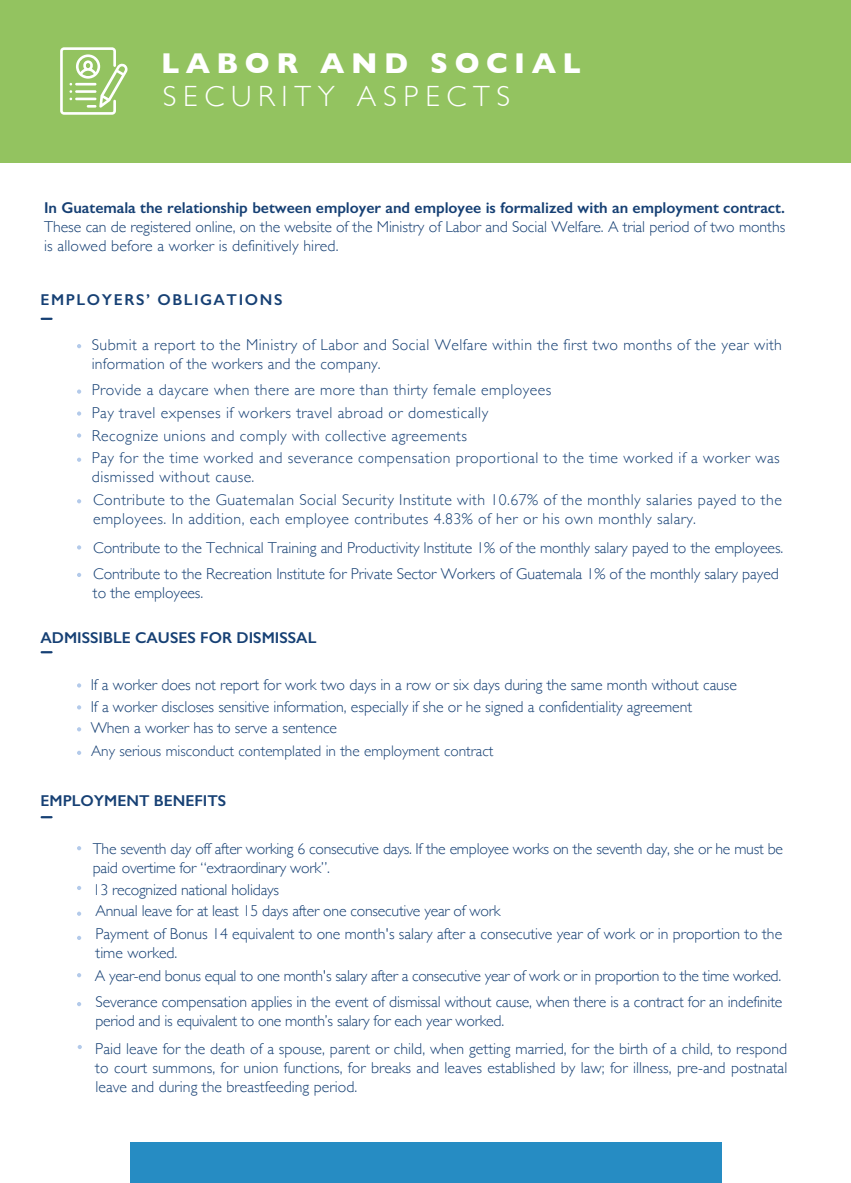
<style>
.page{position:relative;width:851px;height:1183px;background:#fff}
.page>*{position:absolute;margin:0;border:0;box-sizing:border-box;transform-origin:0 0}
.t1{font:300 29.25px "Gill Sans";letter-spacing:.23em;color:#fff}
.t2{font:700 29.25px "Gill Sans";letter-spacing:.22em;color:#fff}
.t3{font:300 15.75px/18.9px "Gill Sans";letter-spacing:-.005em;color:#164074}
.t4{font:300 15.75px/22.7px "Gill Sans";letter-spacing:.03em;color:#164074}
.t5{font:600 15.75px "Gill Sans";color:#164074}
.t6{font:300 15.75px/18.9px "Gill Sans";letter-spacing:.025em;color:#164074}
.t7{font:600 15.75px "Gill Sans";letter-spacing:.1em;color:#164074}
.t8{font:300 15.3px "Gill Sans";color:#164074}
</style>
<div class="page">
<div style="left:130px;top:1142px;width:591px;height:41px;background:#268cc3"></div>
<svg style="left:42px;top:318px;width:10px;height:2px"></svg>
<svg style="left:42px;top:651px;width:10px;height:2px"></svg>
<svg style="left:42px;top:816px;width:10px;height:2px"></svg>
<svg style="left:77px;top:344px;width:4px;height:4px"></svg>
<svg style="left:77px;top:389px;width:4px;height:5px"></svg>
<svg style="left:77px;top:411px;width:4px;height:5px"></svg>
<svg style="left:77px;top:433px;width:4px;height:4px"></svg>
<svg style="left:77px;top:457px;width:4px;height:5px"></svg>
<svg style="left:77px;top:499px;width:4px;height:4px"></svg>
<svg style="left:77px;top:545px;width:4px;height:4px"></svg>
<svg style="left:77px;top:573px;width:4px;height:4px"></svg>
<svg style="left:77px;top:683px;width:4px;height:4px"></svg>
<svg style="left:77px;top:846px;width:4px;height:4px"></svg>
<svg style="left:77px;top:727px;width:4px;height:4px"></svg>
<svg style="left:77px;top:911px;width:4px;height:5px"></svg>
<svg style="left:77px;top:705px;width:4px;height:4px"></svg>
<svg style="left:77px;top:886px;width:4px;height:4px"></svg>
<svg style="left:77px;top:750px;width:4px;height:5px"></svg>
<svg style="left:77px;top:935px;width:4px;height:5px"></svg>
<svg style="left:77px;top:973px;width:4px;height:4px"></svg>
<svg style="left:77px;top:1002px;width:4px;height:4px"></svg>
<svg style="left:78px;top:1045px;width:4px;height:4px"></svg>
<div style="left:0;top:0;width:850px;height:162px;background:#93c360"></div>
<svg style="left:60px;top:47px;width:68px;height:68px"></svg>
<h1 class="t2" style="left:161px;top:40px;width:421px">LABOR AND SOCIAL</h1>
<h1 class="t1" style="left:163px;top:74px;width:349px">SECURITY ASPECTS</h1>
<p class="t5" style="left:44px;top:198px;width:742px">In Guatemala the relationship between employer and employee is formalized with an employment contract.</p>
<p class="t3" style="left:44px;top:217px;width:742px">These can de registered online, on the website of the Ministry of Labor and Social Welfare. A trial period of two months is allowed before a worker is definitively hired.</p>
<p class="t7" style="left:41px;top:290px;width:243px">EMPLOYERS’ OBLIGATIONS</p>
<p class="t6" style="left:92px;top:335px;width:691px">Submit a report to the Ministry of Labor and Social Welfare within the first two months of the year with information of the workers and the company.</p>
<p class="t4" style="left:92px;top:378px;width:689px">Provide a daycare when there are more than thirty female employees<br>Pay travel expenses if workers travel abroad or domestically<br>Recognize unions and comply with collective agreements<br>Pay for the time worked and severance compensation proportional to the time worked if a worker was</p>
<p class="t4" style="left:92px;top:465px;width:691px">dismissed without cause.<br>Contribute to the Guatemalan Social Security Institute with 10.67% of the monthly salaries payed to the</p>
<p class="t3" style="left:93px;top:503px;width:691px;line-height:29.5px">employees. In addition, each employee contributes 4.83% of her or his own monthly salary.<br>Contribute to the Technical Training and Productivity Institute 1% of the monthly salary payed to the employees.</p>
<p class="t3" style="left:93px;top:564px;width:687px">Contribute to the Recreation Institute for Private Sector Workers of Guatemala 1% of the monthly salary payed to the employees.</p>
<p class="t5" style="left:40px;top:628px;width:277px">ADMISSIBLE CAUSES FOR DISMISSAL</p>
<p class="t3" style="left:91px;top:674px;width:647px">If a worker does not report for work two days in a row or six days during the same month without cause</p>
<p class="t3" style="left:91px;top:695px;width:602px;line-height:21.8px">If a worker discloses sensitive information, especially if she or he signed a confidentiality agreement<br>When a worker has to serve a sentence</p>
<p class="t8" style="left:91px;top:738px;width:404px">Any serious misconduct contemplated in the employment contract</p>
<p class="t5" style="left:40px;top:791px;width:187px">EMPLOYMENT BENEFITS</p>
<p class="t3" style="left:93px;top:838px;width:692px">The seventh day off after working 6 consecutive days. If the employee works on the seventh day, she or he must be paid overtime for “extraordinary work”.</p>
<p class="t3" style="left:95px;top:899px;width:688px;line-height:22.3px">Annual leave for at least 15 days after one consecutive year of work<br>Payment of Bonus 14 equivalent to one month's salary after a consecutive year of work or in proportion to the</p>
<p class="t3" style="left:95px;top:940px;width:688px;line-height:22.9px">time worked.<br>A year-end bonus equal to one month's salary after a consecutive year of work or in proportion to the time worked.</p>
<p class="t3" style="left:95px;top:992px;width:688px">Severance compensation applies in the event of dismissal without cause, when there is a contract for an indefinite period and is equivalent to one month’s salary for each year worked.</p>
<p class="t3" style="left:93px;top:880px;width:188px">13 recognized national holidays</p>
<p class="t3" style="left:95px;top:1038px;width:693px;text-align:justify">Paid leave for the death of a spouse, parent or child, when getting married, for the birth of a child, to respond to court summons, for union functions, for breaks and leaves established by law; for illness, pre-and postnatal leave and during the breastfeeding period.</p>
</div>
